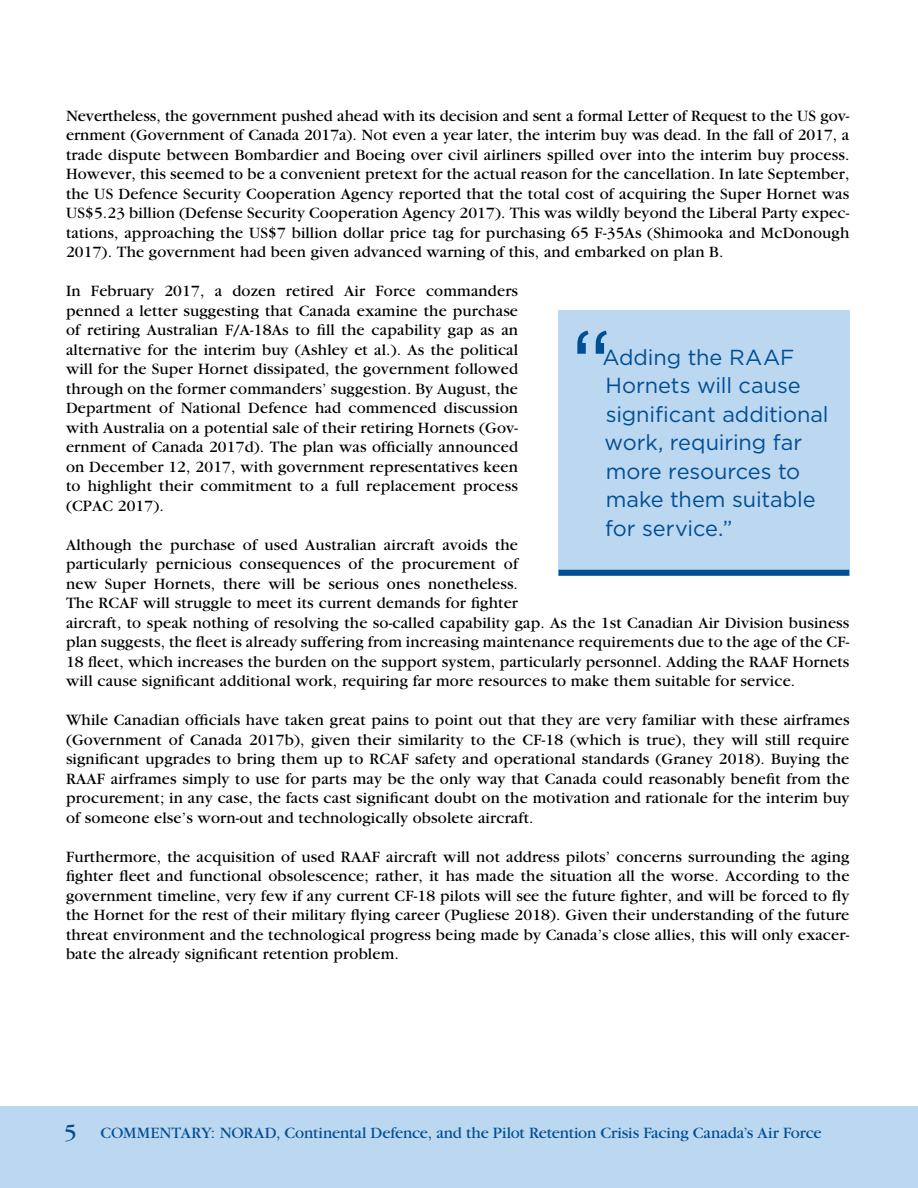
<style>
.page{position:relative;width:918px;height:1188px;background:#fff}
.page>*{position:absolute;margin:0;border:0;box-sizing:border-box;transform-origin:0 0}
.t1{font:102px "Gotham";color:#004e93;scale:.9 1}
.t2{font:21.75px/28.5px "Gotham";letter-spacing:-.005em;color:#004e93}
.t3{font:16.5px/19.5px "Garamond";letter-spacing:.01em;color:#000;text-align:justify}
.t4{font:16.5px "Garamond";letter-spacing:-.01em;color:#004e93}
.s1{font-size:24px}
</style>
<div class="page">
<div style="left:0;top:1106px;width:918px;height:82px;background:#bcd7f0"></div>
<div style="left:558px;top:311px;width:291px;height:265px;background:#bcd7f0"></div>
<div style="left:559px;top:570px;width:290px;height:6px;background:#004e93"></div>
<p class="t3" style="left:66px;top:106px;width:785px">Nevertheless, the government pushed ahead with its decision and sent a formal Letter of Request to the US gov&shy;ernment (Government of Canada 2017a). Not even a year later, the interim buy was dead. In the fall of 2017, a trade dispute between Bombardier and Boeing over civil airliners spilled over into the interim buy process.<br>However, this seemed to be a convenient pretext for the actual reason for the cancellation. In late September, the US Defence Security Cooperation Agency reported that the total cost of acquiring the Super Hornet was US$5.23 billion (Defense Security Cooperation Agency 2017). This was wildly beyond the Liberal Party expec&shy;tations, approaching the US$7 billion dollar price tag for purchasing 65 F-35As (Shimooka and McDonough 2017). The government had been given advanced warning of this, and embarked on plan B.</p>
<p class="t3" style="left:66px;top:281px;width:454px">In February 2017, a dozen retired Air Force commanders penned a letter suggesting that Canada examine the purchase of retiring Australian F/A-18As to fill the capability gap as an alternative for the interim buy (Ashley et al.). As the political will for the Super Hornet dissipated, the government followed through on the former commanders’ suggestion. By August, the Department of National Defence had commenced discussion with Australia on a potential sale of their retiring Hornets (Gov&shy;ernment of Canada 2017d). The plan was officially announced on December 12, 2017, with government representatives keen to highlight their commitment to a full replacement process (CPAC 2017).</p>
<p class="t3" style="left:66px;top:535px;width:785px;text-align:left">Although the purchase of used Australian aircraft avoids the<br>particularly pernicious consequences of the procurement of<br>new Super Hornets, there will be serious ones nonetheless.<br>The RCAF will struggle to meet its current demands for fighter<br>aircraft, to speak nothing of resolving the so-called capability gap. As the 1st Canadian Air Division business plan suggests, the fleet is already suffering from increasing maintenance requirements due to the age of the CF-18 fleet, which increases the burden on the support system, particularly personnel. Adding the RAAF Hornets will cause significant additional work, requiring far more resources to make them suitable for service.</p>
<p class="t3" style="left:66px;top:711px;width:785px">While Canadian officials have taken great pains to point out that they are very familiar with these airframes (Government of Canada 2017b), given their similarity to the CF-18 (which is true), they will still require significant upgrades to bring them up to RCAF safety and operational standards (Graney 2018). Buying the RAAF airframes simply to use for parts may be the only way that Canada could reasonably benefit from the procurement; in any case, the facts cast significant doubt on the motivation and rationale for the interim buy of someone else’s worn-out and technologically obsolete aircraft.</p>
<p class="t3" style="left:66px;top:847px;width:785px">Furthermore, the acquisition of used RAAF aircraft will not address pilots’ concerns surrounding the aging fighter fleet and functional obsolescence; rather, it has made the situation all the worse. According to the government timeline, very few if any current CF-18 pilots will see the future fighter, and will be forced to fly the Hornet for the rest of their military flying career (Pugliese 2018). Given their understanding of the future threat environment and the technological progress being made by Canada’s close allies, this will only exacer&shy;bate the already significant retention problem.</p>
<h1 class="t1" style="left:571px;top:310px;width:47px">“</h1>
<h2 class="t2" style="left:602px;top:343px;width:228px">Adding the RAAF<br>Hornets will cause significant additional work, requiring far more resources to make them suitable for service.”</h2>
<p class="t4" style="left:64px;top:1125px;width:759px"><span class="s1">5</span> COMMENTARY: NORAD, Continental Defence, and the Pilot Retention Crisis Facing Canada’s Air Force</p>
</div>
